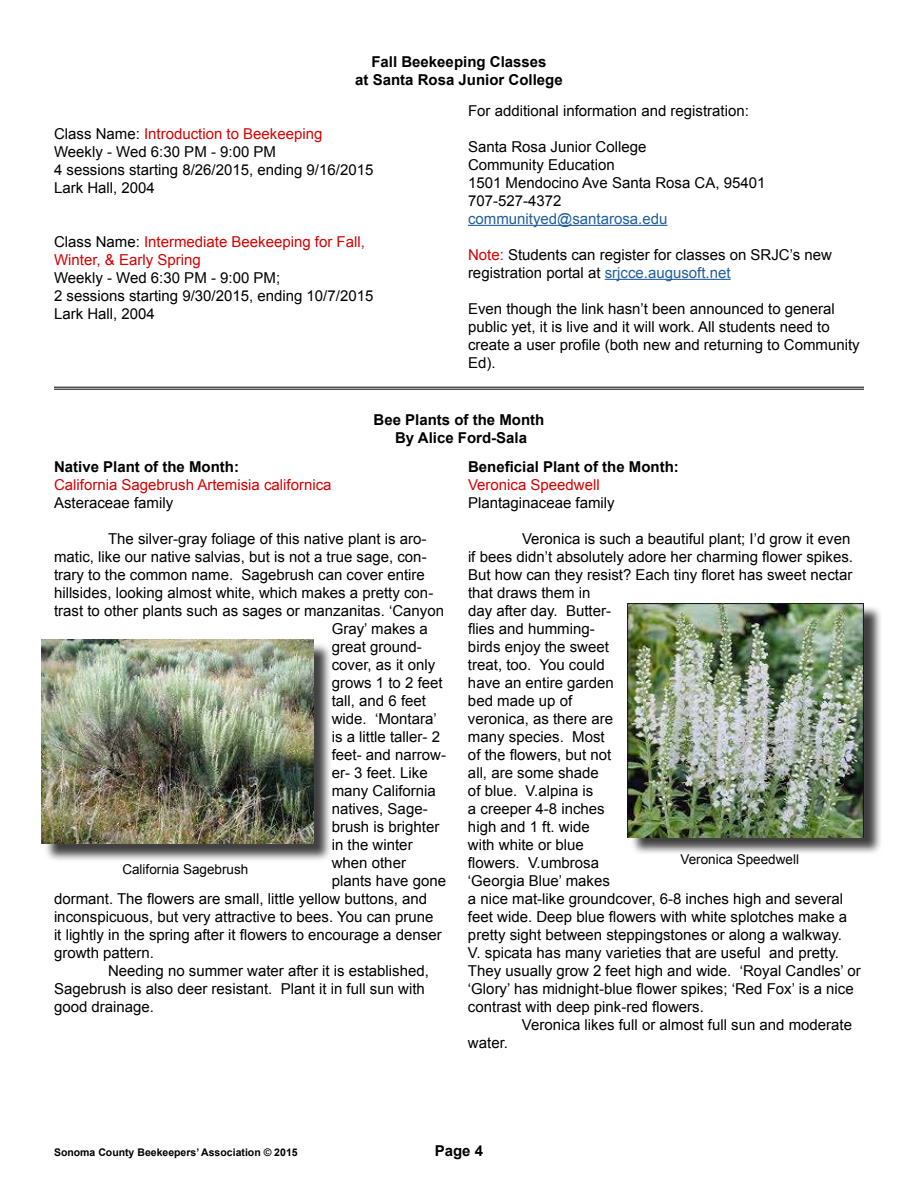
<style>
.page{position:relative;width:918px;height:1188px;background:#fff}
.page>*{position:absolute;margin:0;border:0;box-sizing:border-box;transform-origin:0 0}
.t1{font:15px/18px "Arial";color:#000}
.t2{font:700 15px/18px "Arial";color:#000;text-align:center}
.t3{font:15px/18px "Arial";color:#d60000}
.t4{font:15px "Arial";color:#215e9e}
.t5{font:13.5px "Arial";color:#000}
.t6{font:700 10.5px "Arial";color:#000}
.s1{color:#d60000}
.s2{color:#215e9e}
.s3{color:#000}
</style>
<div class="page">
<hr style="left:54px;top:387px;width:810px;height:1px;background:#000">
<hr style="left:54px;top:389px;width:810px;height:1px;background:#000">
<hr style="left:468px;top:225px;width:199px;height:1px;background:#215e9e">
<hr style="left:605px;top:279px;width:126px;height:1px;background:#215e9e">
<div style="left:44px;top:642px;width:288px;height:220px;background:#000;opacity:.75"></div>
<img style="left:42px;top:640px;width:272px;height:203px">
<div style="left:630px;top:605px;width:252px;height:251px;background:#000;opacity:.75"></div>
<img style="left:628px;top:603px;width:236px;height:234px">
<p class="t2" style="left:355px;top:53px;width:209px">Fall Beekeeping Classes<br>at Santa Rosa Junior College</p>
<p class="t1" style="left:468px;top:101px;width:282px">For additional information and registration:</p>
<p class="t1" style="left:468px;top:137px;width:299px">Santa Rosa Junior College<br>Community Education<br>1501 Mendocino Ave Santa Rosa CA, 95401<br>707-527-4372</p>
<p class="t4" style="left:468px;top:208px;width:201px">communityed@santarosa.edu</p>
<p class="t1" style="left:468px;top:245px;width:366px"><span class="s1">Note:</span> Students can register for classes on SRJC’s new registration portal at <span class="s2">srjcce.augusoft.net</span></p>
<p class="t1" style="left:468px;top:299px;width:393px">Even though the link hasn’t been announced to general public yet, it is live and it will work. All students need to create a user profile (both new and returning to Community Ed).</p>
<p class="t1" style="left:54px;top:124px;width:321px">Class Name: <span class="s1">Introduction to Beekeeping </span>Weekly - Wed 6:30 PM - 9:00 PM<br>4 sessions starting 8/26/2015, ending 9/16/2015<br>Lark Hall, 2004</p>
<p class="t3" style="left:54px;top:232px;width:312px"><span class="s3">Class Name:</span> Intermediate Beekeeping for Fall,<br>Winter, &amp; Early Spring</p>
<p class="t1" style="left:54px;top:268px;width:321px">Weekly - Wed 6:30 PM - 9:00 PM;<br>2 sessions starting 9/30/2015, ending 10/7/2015<br>Lark Hall, 2004</p>
<p class="t2" style="left:374px;top:411px;width:172px">Bee Plants of the Month<br>By Alice Ford-Sala</p>
<p class="t2" style="left:54px;top:458px;width:187px">Native Plant of the Month:</p>
<p class="t3" style="left:54px;top:475px;width:279px">California Sagebrush Artemisia californica</p>
<p class="t1" style="left:54px;top:493px;width:121px">Asteraceae family</p>
<p class="t1" style="left:108px;top:529px;width:320px">The silver-gray foliage of this native plant is aro-</p>
<p class="t1" style="left:54px;top:547px;width:374px">matic, like our native salvias, but is not a true sage, con-</p>
<p class="t1" style="left:54px;top:565px;width:372px">trary to the common name. Sagebrush can cover entire</p>
<p class="t1" style="left:54px;top:583px;width:381px">hillsides, looking almost white, which makes a pretty con-</p>
<p class="t1" style="left:54px;top:601px;width:392px">trast to other plants such as sages or manzanitas. ‘Canyon</p>
<p class="t1" style="left:332px;top:619px;width:98px">Gray’ makes a</p>
<p class="t1" style="left:332px;top:637px;width:92px">great ground-</p>
<p class="t1" style="left:332px;top:655px;width:105px">cover, as it only</p>
<p class="t1" style="left:332px;top:673px;width:112px">grows 1 to 2 feet</p>
<p class="t1" style="left:332px;top:691px;width:96px">tall, and 6 feet</p>
<p class="t1" style="left:332px;top:709px;width:107px">wide. ‘Montara’</p>
<p class="t1" style="left:332px;top:727px;width:110px">is a little taller- 2</p>
<p class="t1" style="left:332px;top:745px;width:116px">feet- and narrow-</p>
<p class="t1" style="left:332px;top:763px;width:97px">er- 3 feet. Like</p>
<p class="t1" style="left:332px;top:781px;width:106px">many California</p>
<p class="t1" style="left:332px;top:799px;width:97px">natives, Sage-</p>
<p class="t1" style="left:332px;top:817px;width:109px">brush is brighter</p>
<p class="t1" style="left:332px;top:835px;width:82px">in the winter</p>
<p class="t1" style="left:332px;top:853px;width:76px">when other</p>
<p class="t1" style="left:332px;top:871px;width:116px">plants have gone</p>
<p class="t1" style="left:54px;top:889px;width:375px">dormant. The flowers are small, little yellow buttons, and</p>
<p class="t1" style="left:54px;top:907px;width:381px">inconspicuous, but very attractive to bees. You can prune</p>
<p class="t1" style="left:54px;top:925px;width:389px">it lightly in the spring after it flowers to encourage a denser</p>
<p class="t1" style="left:54px;top:943px;width:102px">growth pattern.</p>
<p class="t1" style="left:108px;top:961px;width:322px">Needing no summer water after it is established,</p>
<p class="t1" style="left:54px;top:979px;width:372px">Sagebrush is also deer resistant. Plant it in full sun with</p>
<p class="t1" style="left:54px;top:997px;width:102px">good drainage.</p>
<p class="t5" style="left:122px;top:860px;width:128px">California Sagebrush</p>
<p class="t2" style="left:468px;top:458px;width:212px">Beneficial Plant of the Month:</p>
<p class="t3" style="left:468px;top:475px;width:133px">Veronica Speedwell</p>
<p class="t1" style="left:468px;top:493px;width:148px">Plantaginaceae family</p>
<p class="t1" style="left:468px;top:529px;width:394px;text-indent:54px">Veronica is such a beautiful plant; I’d grow it even if bees didn’t absolutely adore her charming flower spikes.<br>But how can they resist? Each tiny floret has sweet nectar that draws them in<br>day after day. Butter-<br>flies and humming-<br>birds enjoy the sweet<br>treat, too. You could<br>have an entire garden<br>bed made up of<br>veronica, as there are<br>many species. Most<br>of the flowers, but not<br>all, are some shade<br>of blue. V.alpina is<br>a creeper 4-8 inches<br>high and 1 ft. wide<br>with white or blue<br>flowers. V.umbrosa<br>‘Georgia Blue’ makes<br>a nice mat-like groundcover, 6-8 inches high and several feet wide. Deep blue flowers with white splotches make a pretty sight between steppingstones or along a walkway.<br>V. spicata has many varieties that are useful and pretty.<br>They usually grow 2 feet high and wide. ‘Royal Candles’ or ‘Glory’ has midnight-blue flower spikes; ‘Red Fox’ is a nice contrast with deep pink-red flowers.</p>
<p class="t1" style="left:522px;top:1015px;width:332px">Veronica likes full or almost full sun and moderate</p>
<p class="t1" style="left:468px;top:1033px;width:42px">water.</p>
<p class="t5" style="left:681px;top:850px;width:120px">Veronica Speedwell</p>
<p class="t6" style="left:54px;top:1145px;width:245px">Sonoma County Beekeepers’ Association © 2015</p>
<p class="t2" style="left:435px;top:1142px;width:50px">Page 4</p>
</div>
